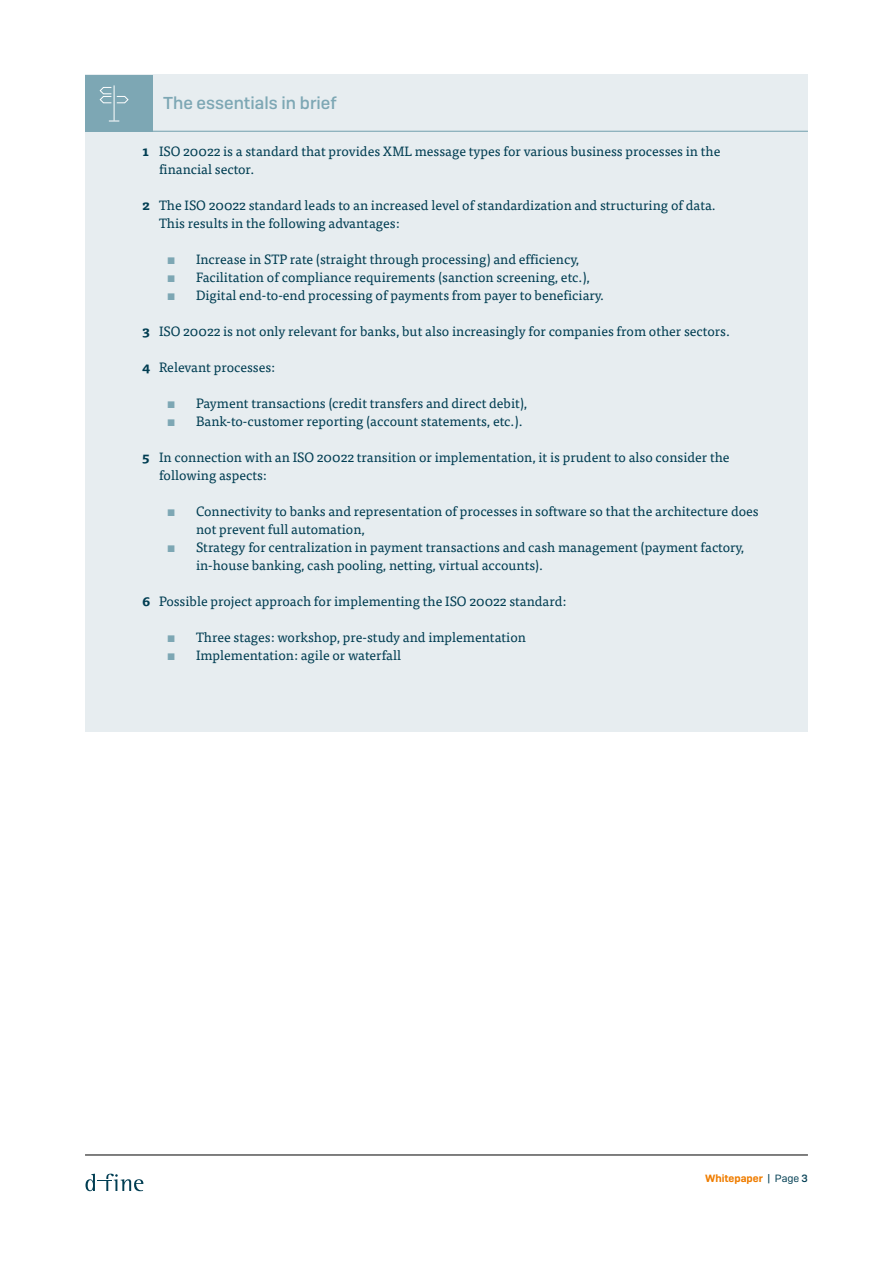
<style>
.page{position:relative;width:893px;height:1263px;background:#fff}
.page>*{position:absolute;margin:0;border:0;box-sizing:border-box;transform-origin:0 0}
.t1{font:500 17.25px "Camber";color:#7da7b4}
.t2{font:13.5px/18px "Tisa Pro";color:#003d52}
.t3{font:600 10.5px "Camber";color:#ef7d00}
.s1{font-family:"Tisa OT";font-weight:700}
.s2{font-family:"Tisa OT";font-weight:700;color:#7da7b4}
.s3{font-weight:700;color:#7da7b4}
.s4{font-weight:400;color:#003d52}
.s5{font-weight:500;color:#003d52}
</style>
<div class="page">
<hr style="left:85px;top:1155px;width:723px;height:1px;background:#000">
<svg style="left:85px;top:1174px;width:58px;height:17px"></svg>
<div style="left:85px;top:75px;width:723px;height:657px;background:#e7edf0"></div>
<div style="left:85px;top:75px;width:67px;height:57px;background:#7da7b4"></div>
<hr style="left:114px;top:85px;width:1px;height:36px;background:#fff">
<svg style="left:99px;top:87px;width:30px;height:17px"></svg>
<hr style="left:150px;top:131px;width:658px;height:1px;background:#7da7b4">
<p class="t1" style="left:163px;top:93px;width:175px">The essentials in brief</p>
<p class="t2" style="left:159px;top:141px;width:563px;text-indent:-17px"><span class="s1">1</span> ISO 20022 is a standard that provides XML message types for various business processes in the financial sector.</p>
<p class="t2" style="left:159px;top:195px;width:558px;text-indent:-17px"><span class="s1">2</span> The ISO 20022 standard leads to an increased level of standardization and structuring of data.<br>This results in the following advantages:</p>
<p class="t2" style="left:168px;top:249px;width:413px"><span class="s2">▪</span> Increase in STP rate (straight through processing) and efficiency,</p>
<p class="t2" style="left:168px;top:267px;width:424px"><span class="s2">▪</span> Facilitation of compliance requirements (sanction screening, etc.),</p>
<p class="t2" style="left:168px;top:285px;width:438px"><span class="s2">▪</span> Digital end-to-end processing of payments from payer to beneficiary.</p>
<p class="t2" style="left:142px;top:321px;width:589px"><span class="s1">3</span> ISO 20022 is not only relevant for banks, but also increasingly for companies from other sectors.</p>
<p class="t2" style="left:142px;top:357px;width:135px"><span class="s1">4</span> Relevant processes:</p>
<p class="t2" style="left:168px;top:393px;width:361px"><span class="s3">▪</span> Payment transactions (credit transfers and direct debit),</p>
<p class="t2" style="left:168px;top:411px;width:357px"><span class="s3">▪</span> Bank-to-customer reporting (account statements, etc.).</p>
<p class="t2" style="left:159px;top:447px;width:572px;text-indent:-17px"><span class="s1">5</span> In connection with an ISO 20022 transition or implementation, it is prudent to also consider the following aspects:</p>
<p class="t2" style="left:196px;top:501px;width:564px;text-indent:-28px"><span class="s3">▪</span> Connectivity to banks and representation of processes in software so that the architecture does not prevent full automation,</p>
<p class="t2" style="left:196px;top:537px;width:550px;text-indent:-28px"><span class="s3">▪</span> Strategy for centralization in payment transactions and cash management (payment factory, in-house banking, cash pooling, netting, virtual accounts).</p>
<p class="t2" style="left:142px;top:591px;width:426px"><span class="s1">6</span> Possible project approach for implementing the ISO 20022 standard:</p>
<p class="t2" style="left:168px;top:627px;width:360px"><span class="s3">▪</span> Three stages: workshop, pre-study and implementation</p>
<p class="t2" style="left:168px;top:645px;width:235px"><span class="s3">▪</span> Implementation: agile or waterfall</p>
<p class="t3" style="left:705px;top:1172px;width:104px">Whitepaper <span class="s4">| Page</span> <span class="s5">3</span></p>
</div>
